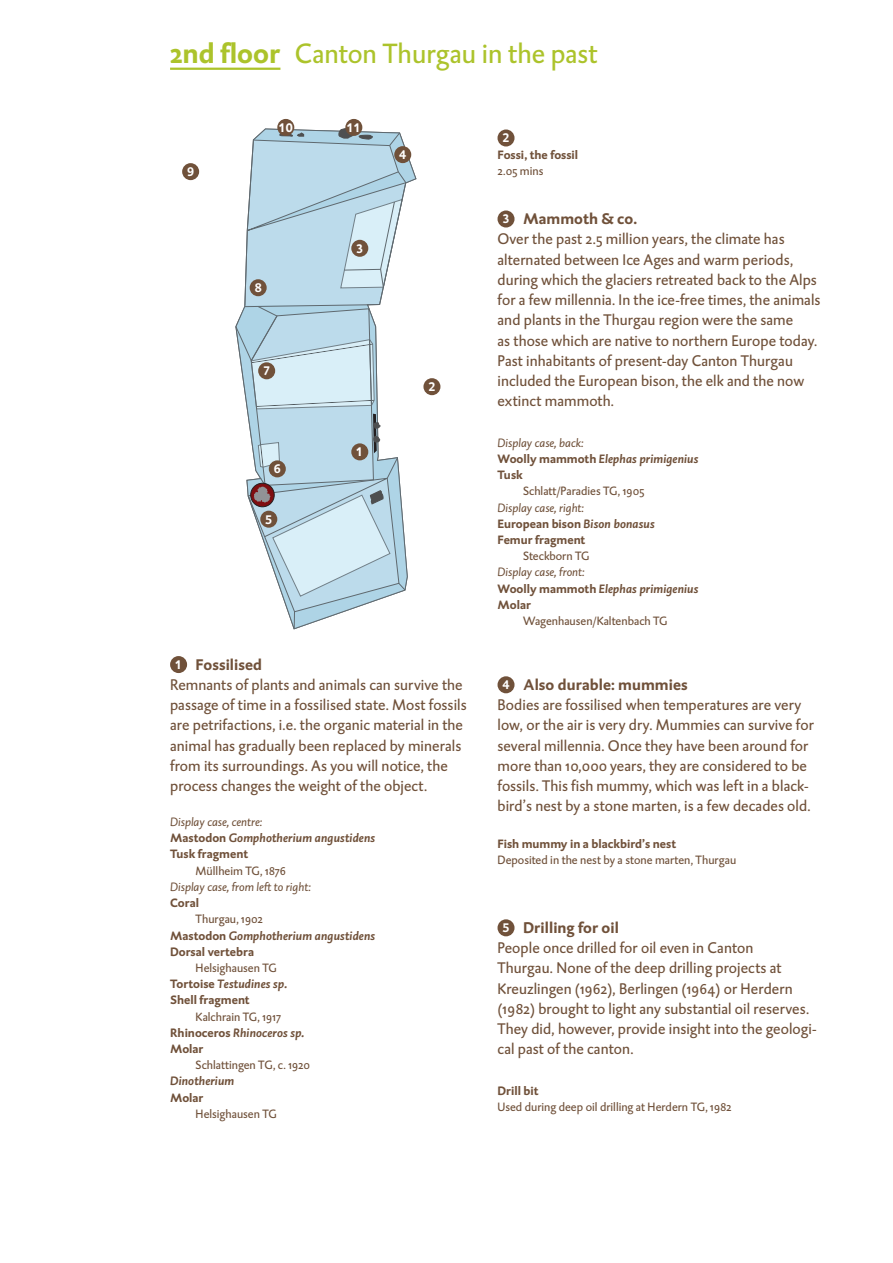
<style>
.page{position:relative;width:893px;height:1263px;background:#fff}
.page>*{position:absolute;margin:0;border:0;box-sizing:border-box;transform-origin:0 0}
.t1{font:28.5px "DTL Caspari ST";color:#acc32b}
.t2{font:15.75px/20.2px "DTL Caspari ST";letter-spacing:.005em;color:#70513a}
.t3{font:700 12.75px "DTL Caspari T";color:#fff}
.t4{font:12.3px "DTL Caspari ST";color:#70513a}
.t5{font:italic 700 12.3px "DTL Caspari TOT";letter-spacing:.015em;color:#70513a}
.t6{font:700 12.3px/16.2px "DTL Caspari ST";color:#70513a}
.t7{font:italic 12.3px "DTL Caspari ST";color:#70513a}
.s1{font-weight:700}
.s2{font-family:"DTL Caspari T";font-weight:700;font-size:12.75px;color:#fff}
.s3{font-family:"DTL Caspari ST";font-style:normal}
.s4{font-weight:400;font-style:italic}
.s5{font-family:"DTL Caspari TOT";font-style:italic}
</style>
<div class="page">
<div style="left:170px;top:656px;width:17px;height:17px;background:#70513a;border-radius:50%"></div>
<div style="left:497px;top:129px;width:17px;height:17px;background:#70513a;border-radius:50%"></div>
<div style="left:497px;top:210px;width:17px;height:17px;background:#70513a;border-radius:50%"></div>
<div style="left:497px;top:676px;width:17px;height:17px;background:#70513a;border-radius:50%"></div>
<div style="left:497px;top:919px;width:17px;height:17px;background:#70513a;border-radius:50%"></div>
<hr style="left:170px;top:68px;width:110px;height:2px;background:#acc32b">
<svg style="left:235px;top:178px;width:182px;height:413px"></svg>
<svg style="left:242px;top:127px;width:174px;height:162px;background:#c2dbe7"></svg>
<svg style="left:236px;top:305px;width:169px;height:324px"></svg>
<div style="left:258px;top:443px;width:6px;height:24px;background:#231f20;opacity:.22"></div>
<div style="left:351px;top:443px;width:17px;height:17px;background:#70513a;border-radius:50%"></div>
<div style="left:351px;top:240px;width:17px;height:17px;background:#70513a;border-radius:50%"></div>
<div style="left:394px;top:146px;width:17px;height:17px;background:#70513a;border-radius:50%"></div>
<div style="left:260px;top:511px;width:17px;height:17px;background:#70513a;border-radius:50%"></div>
<div style="left:269px;top:460px;width:17px;height:17px;background:#70513a;border-radius:50%"></div>
<div style="left:258px;top:362px;width:17px;height:17px;background:#70513a;border-radius:50%"></div>
<div style="left:250px;top:279px;width:17px;height:17px;background:#70513a;border-radius:50%"></div>
<div style="left:277px;top:119px;width:17px;height:17px;background:#70513a;border-radius:50%"></div>
<div style="left:345px;top:119px;width:17px;height:17px;background:#70513a;border-radius:50%"></div>
<div style="left:423px;top:378px;width:17px;height:17px;background:#70513a;border-radius:50%"></div>
<div style="left:182px;top:163px;width:17px;height:17px;background:#70513a;border-radius:50%"></div>
<h1 class="t1" style="left:170px;top:36px;width:429px"><span class="s1">2nd floor</span> Canton Thurgau in the past</h1>
<p class="t3" style="left:187px;top:163px;width:9px">9</p>
<p class="t3" style="left:279px;top:119px;width:16px">10</p>
<p class="t3" style="left:347px;top:119px;width:16px">11</p>
<p class="t3" style="left:255px;top:279px;width:9px">8</p>
<p class="t3" style="left:263px;top:362px;width:9px">7</p>
<p class="t3" style="left:274px;top:460px;width:9px">6</p>
<p class="t3" style="left:265px;top:511px;width:9px">5</p>
<p class="t3" style="left:356px;top:240px;width:9px">3</p>
<p class="t3" style="left:356px;top:443px;width:9px">1</p>
<p class="t3" style="left:399px;top:146px;width:9px">4</p>
<p class="t3" style="left:428px;top:378px;width:9px">2</p>
<p class="t2" style="left:170px;top:654px;width:298px;text-indent:5px"><span class="s2">1</span> <span class="s1">Fossilised<br></span>Remnants of plants and animals can survive the passage of time in a fossilised state. Most fossils are petrifactions, i.e. the organic material in the animal has gradually been replaced by minerals from its surroundings. As you will notice, the process changes the weight of the object.</p>
<p class="t7" style="left:170px;top:814px;width:94px">Display case, centre:</p>
<p class="t5" style="left:170px;top:830px;width:207px"><span class="s3">Mastodon</span> Gomphotherium angustidens</p>
<p class="t6" style="left:170px;top:846px;width:80px">Tusk fragment</p>
<p class="t4" style="left:196px;top:863px;width:92px">Müllheim TG, 1876</p>
<p class="t7" style="left:170px;top:879px;width:142px">Display case, from left to right:</p>
<p class="t6" style="left:170px;top:894px;width:30px">Coral</p>
<p class="t4" style="left:196px;top:912px;width:69px">Thurgau, 1902</p>
<p class="t5" style="left:170px;top:927px;width:207px"><span class="s3">Mastodon</span> Gomphotherium angustidens</p>
<p class="t6" style="left:170px;top:943px;width:86px">Dorsal vertebra</p>
<p class="t4" style="left:196px;top:960px;width:83px">Helsighausen TG</p>
<p class="t5" style="left:170px;top:976px;width:119px"><span class="s3">Tortoise</span> Testudines sp.</p>
<p class="t6" style="left:170px;top:992px;width:81px">Shell fragment</p>
<p class="t4" style="left:196px;top:1009px;width:87px">Kalchrain TG, 1917</p>
<p class="t5" style="left:170px;top:1024px;width:136px"><span class="s3">Rhinoceros</span> Rhinoceros sp.</p>
<p class="t6" style="left:170px;top:1040px;width:35px">Molar</p>
<p class="t4" style="left:196px;top:1057px;width:116px">Schlattingen TG, c. 1920</p>
<p class="t5" style="left:170px;top:1073px;width:66px">Dinotherium</p>
<p class="t6" style="left:170px;top:1089px;width:35px">Molar</p>
<p class="t4" style="left:196px;top:1106px;width:83px">Helsighausen TG</p>
<p class="t3" style="left:502px;top:129px;width:9px">2</p>
<p class="t6" style="left:497px;top:147px;width:82px">Fossi, the fossil</p>
<p class="t4" style="left:497px;top:164px;width:47px">2.05 mins</p>
<p class="t2" style="left:497px;top:209px;width:324px;text-indent:5px"><span class="s2">3</span> <span class="s1">Mammoth &amp; co.<br></span>Over the past 2.5 million years, the climate has alternated between Ice Ages and warm periods, during which the glaciers retreated back to the Alps for a few millennia. In the ice-free times, the animals and plants in the Thurgau region were the same<br>as those which are native to northern Europe today.<br>Past inhabitants of present-day Canton Thurgau included the European bison, the elk and the now extinct mammoth.</p>
<p class="t7" style="left:497px;top:435px;width:88px">Display case, back:</p>
<p class="t5" style="left:497px;top:451px;width:202px"><span class="s3">Woolly mammoth</span> Elephas primigenius</p>
<p class="t6" style="left:497px;top:467px;width:27px">Tusk</p>
<p class="t4" style="left:523px;top:484px;width:123px">Schlatt/Paradies TG, 1905</p>
<p class="t6" style="left:497px;top:499px;width:159px"><span class="s4">Display case, right:<br></span>European bison <span class="s5">Bison bonasus<br></span>Femur fragment</p>
<p class="t4" style="left:523px;top:549px;width:68px">Steckborn TG</p>
<p class="t7" style="left:497px;top:565px;width:89px">Display case, front:</p>
<p class="t5" style="left:497px;top:580px;width:202px"><span class="s3">Woolly mammoth</span> Elephas primigenius</p>
<p class="t6" style="left:497px;top:596px;width:35px">Molar</p>
<p class="t4" style="left:523px;top:613px;width:146px">Wagenhausen/Kaltenbach TG</p>
<p class="t2" style="left:497px;top:674px;width:318px;text-indent:5px"><span class="s2">4</span> <span class="s1">Also durable: mummies<br></span>Bodies are fossilised when temperatures are very low, or the air is very dry. Mummies can survive for several millennia. Once they have been around for more than 10,000 years, they are considered to be fossils. This fish mummy, which was left in a black&shy;bird’s nest by a stone marten, is a few decades old.</p>
<p class="t6" style="left:497px;top:835px;width:180px">Fish mummy in a blackbird’s nest</p>
<p class="t4" style="left:497px;top:852px;width:240px">Deposited in the nest by a stone marten, Thurgau</p>
<p class="t2" style="left:497px;top:917px;width:321px;text-indent:5px"><span class="s2">5</span> <span class="s1">Drilling for oil<br></span>People once drilled for oil even in Canton<br>Thurgau. None of the deep drilling projects at Kreuzlingen (1962), Berlingen (1964) or Herdern (1982) brought to light any substantial oil reserves.<br>They did, however, provide insight into the geologi&shy;cal past of the canton.</p>
<p class="t6" style="left:497px;top:1082px;width:42px">Drill bit</p>
<p class="t4" style="left:497px;top:1099px;width:236px">Used during deep oil drilling at Herdern TG, 1982</p>
</div>
